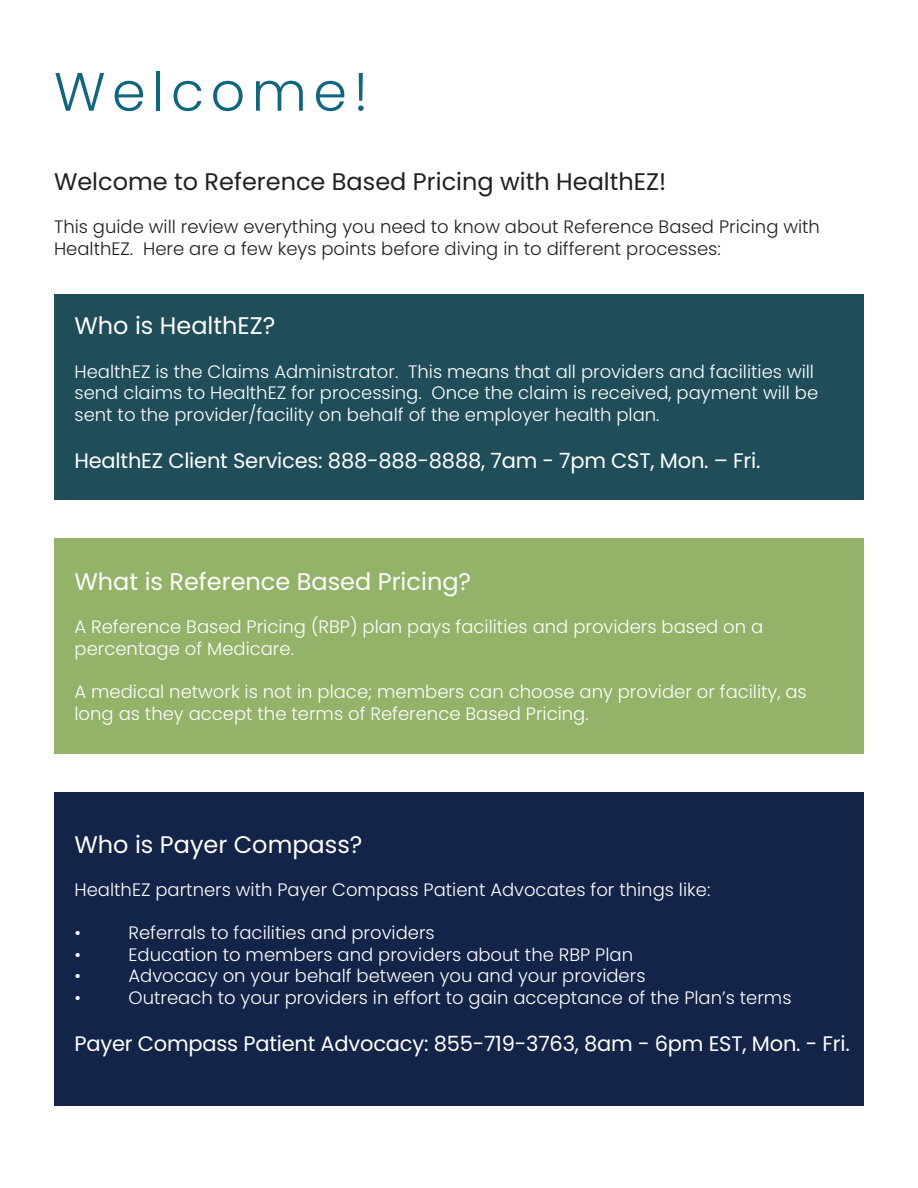
<style>
.page{position:relative;width:918px;height:1188px;background:#fff}
.page>*{position:absolute;margin:0;border:0;box-sizing:border-box;transform-origin:0 0}
.t1{font:300 54px "Poppins";letter-spacing:.12em;color:#0f6680}
.t2{font:24px "Poppins";color:#fff}
.t3{font:24px "Poppins";color:#231f20}
.t4{font:21px "Poppins";letter-spacing:-.01em;color:#fff}
.t5{font:300 18px/21.6px "Poppins";color:#fff}
.t6{font:300 18px/21.6px "Poppins";color:#231f20}
</style>
<div class="page">
<div style="left:54px;top:294px;width:810px;height:205px;background:#1f4d59"></div>
<div style="left:54px;top:539px;width:810px;height:215px;background:#93b369"></div>
<div style="left:54px;top:792px;width:810px;height:314px;background:#122447"></div>
<p class="t1" style="left:54px;top:60px;width:316px">Welcome!</p>
<p class="t3" style="left:54px;top:168px;width:614px">Welcome to Reference Based Pricing with HealthEZ!</p>
<p class="t6" style="left:54px;top:216px;width:768px">This guide will review everything you need to know about Reference Based Pricing with<br>HealthEZ. Here are a few keys points before diving in to different processes:</p>
<p class="t2" style="left:75px;top:312px;width:202px">Who is HealthEZ?</p>
<p class="t5" style="left:75px;top:361px;width:745px">HealthEZ is the Claims Administrator. This means that all providers and facilities will send claims to HealthEZ for processing. Once the claim is received, payment will be sent to the provider/facility on behalf of the employer health plan.</p>
<p class="t4" style="left:75px;top:448px;width:688px">HealthEZ Client Services: 888-888-8888, 7am - 7pm CST, Mon. – Fri.</p>
<p class="t2" style="left:75px;top:568px;width:398px">What is Reference Based Pricing?</p>
<p class="t5" style="left:75px;top:616px;width:690px">A Reference Based Pricing (RBP) plan pays facilities and providers based on a percentage of Medicare.</p>
<p class="t5" style="left:75px;top:681px;width:734px">A medical network is not in place; members can choose any provider or facility, as long as they accept the terms of Reference Based Pricing.</p>
<p class="t2" style="left:75px;top:830px;width:289px">Who is Payer Compass?</p>
<p class="t5" style="left:75px;top:879px;width:637px">HealthEZ partners with Payer Compass Patient Advocates for things like:</p>
<p class="t5" style="left:75px;top:922px;width:8px">•</p>
<p class="t5" style="left:129px;top:922px;width:308px">Referrals to facilities and providers</p>
<p class="t5" style="left:75px;top:944px;width:8px">•</p>
<p class="t5" style="left:129px;top:944px;width:506px">Education to members and providers about the RBP Plan</p>
<p class="t5" style="left:75px;top:965px;width:8px">•</p>
<p class="t5" style="left:129px;top:965px;width:519px">Advocacy on your behalf between you and your providers</p>
<p class="t5" style="left:75px;top:987px;width:8px">•</p>
<p class="t5" style="left:129px;top:987px;width:664px">Outreach to your providers in effort to gain acceptance of the Plan’s terms</p>
<p class="t4" style="left:75px;top:1031px;width:777px">Payer Compass Patient Advocacy: 855-719-3763, 8am - 6pm EST, Mon. - Fri.</p>
</div>
